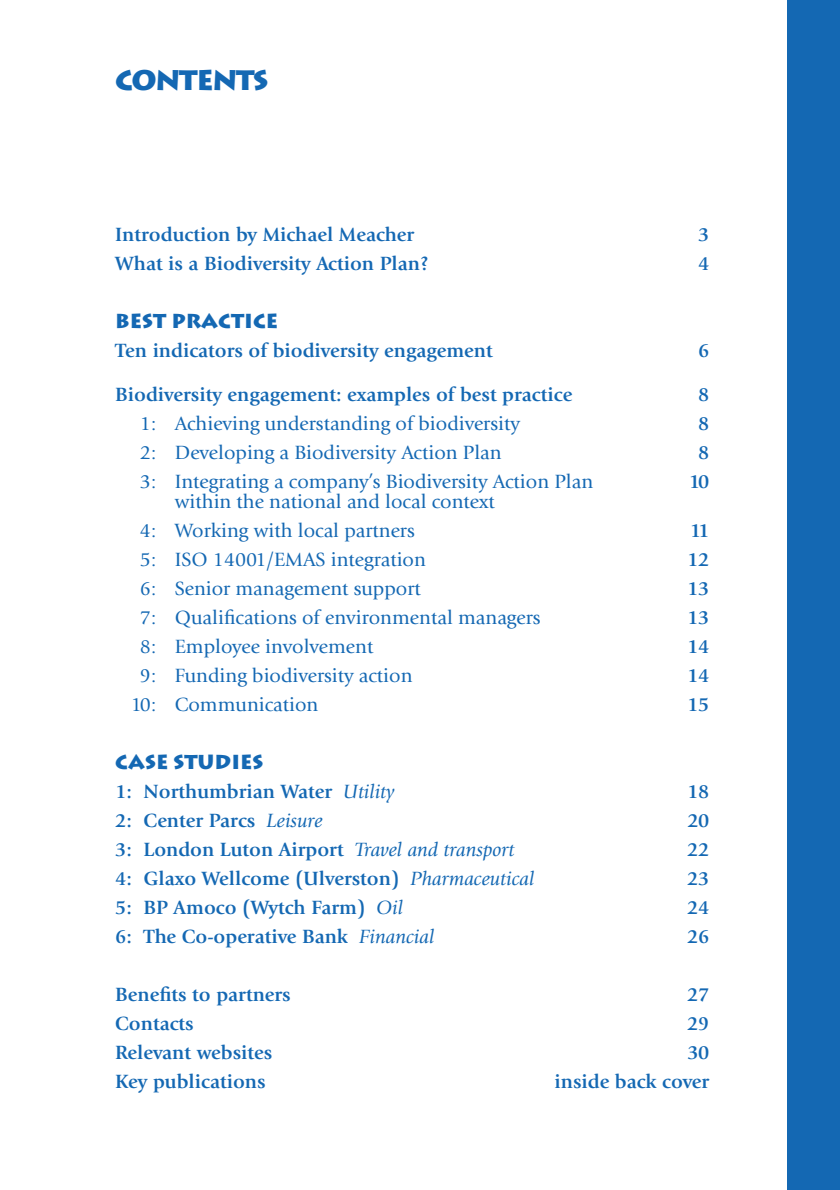
<style>
.page{position:relative;width:840px;height:1190px;background:#fff}
.page>*{position:absolute;margin:0;border:0;box-sizing:border-box;transform-origin:0 0}
.t1{font:900 28px "Lithos";letter-spacing:-.05em;color:#1468b3}
.t2{font:700 20px "Giovanni";color:#1468b3}
.t3{font:20px/29px "Giovanni";color:#1468b3}
.t4{font:900 20px "Lithos";color:#1468b3}
.s1{font-weight:400;font-style:italic}
</style>
<div class="page">
<div style="left:787px;top:0;width:53px;height:1190px;background:#1468b3"></div>
<h1 class="t1" style="left:115px;top:64px;width:155px">CONTENTS</h1>
<p class="t2" style="left:115px;top:227px;width:300px">Introduction by Michael Meacher</p>
<p class="t2" style="left:698px;top:227px;width:13px">3</p>
<p class="t2" style="left:115px;top:256px;width:315px">What is a Biodiversity Action Plan?</p>
<p class="t2" style="left:698px;top:256px;width:13px">4</p>
<p class="t4" style="left:115px;top:310px;width:165px">BEST PRACTICE</p>
<p class="t2" style="left:115px;top:343px;width:379px">Ten indicators of biodiversity engagement</p>
<p class="t2" style="left:698px;top:343px;width:13px">6</p>
<p class="t2" style="left:115px;top:387px;width:459px">Biodiversity engagement: examples of best practice</p>
<p class="t2" style="left:698px;top:387px;width:13px">8</p>
<p class="t3" style="left:140px;top:411px;width:381px">1: Achieving understanding of biodiversity</p>
<p class="t2" style="left:698px;top:416px;width:13px">8</p>
<p class="t3" style="left:140px;top:440px;width:363px">2: Developing a Biodiversity Action Plan</p>
<p class="t2" style="left:698px;top:445px;width:13px">8</p>
<p class="t3" style="left:140px;top:469px;width:455px">3: Integrating a company’s Biodiversity Action Plan</p>
<p class="t2" style="left:689px;top:474px;width:22px">10</p>
<p class="t3" style="left:140px;top:489px;width:356px;text-indent:35px">within the national and local context<br>4: Working with local partners</p>
<p class="t2" style="left:690px;top:523px;width:21px">11</p>
<p class="t3" style="left:140px;top:547px;width:287px">5: ISO 14001/EMAS integration</p>
<p class="t2" style="left:687px;top:552px;width:24px">12</p>
<p class="t3" style="left:140px;top:576px;width:282px">6: Senior management support</p>
<p class="t2" style="left:687px;top:581px;width:24px">13</p>
<p class="t3" style="left:140px;top:605px;width:402px">7: Qualifications of environmental managers</p>
<p class="t2" style="left:687px;top:610px;width:24px">13</p>
<p class="t3" style="left:140px;top:634px;width:235px">8: Employee involvement</p>
<p class="t2" style="left:687px;top:639px;width:24px">14</p>
<p class="t3" style="left:140px;top:663px;width:274px">9: Funding biodiversity action</p>
<p class="t2" style="left:687px;top:668px;width:24px">14</p>
<p class="t3" style="left:131px;top:692px;width:189px">10: Communication</p>
<p class="t2" style="left:687px;top:697px;width:24px">15</p>
<p class="t4" style="left:115px;top:751px;width:150px">CASE STUDIES</p>
<p class="t2" style="left:115px;top:784px;width:281px">1: Northumbrian Water <span class="s1">Utility</span></p>
<p class="t2" style="left:687px;top:784px;width:24px">18</p>
<p class="t2" style="left:115px;top:813px;width:209px">2: Center Parcs <span class="s1">Leisure</span></p>
<p class="t2" style="left:687px;top:813px;width:23px">20</p>
<p class="t2" style="left:115px;top:842px;width:401px">3: London Luton Airport <span class="s1">Travel and transport</span></p>
<p class="t2" style="left:687px;top:842px;width:24px">22</p>
<p class="t2" style="left:115px;top:871px;width:421px">4: Glaxo Wellcome (Ulverston) <span class="s1">Pharmaceutical</span></p>
<p class="t2" style="left:687px;top:871px;width:24px">23</p>
<p class="t2" style="left:115px;top:900px;width:289px">5: BP Amoco (Wytch Farm) <span class="s1">Oil</span></p>
<p class="t2" style="left:687px;top:900px;width:24px">24</p>
<p class="t2" style="left:115px;top:929px;width:321px">6: The Co-operative Bank <span class="s1">Financial</span></p>
<p class="t2" style="left:687px;top:929px;width:24px">26</p>
<p class="t2" style="left:115px;top:987px;width:177px">Benefits to partners</p>
<p class="t2" style="left:687px;top:987px;width:24px">27</p>
<p class="t2" style="left:115px;top:1016px;width:80px">Contacts</p>
<p class="t2" style="left:687px;top:1016px;width:24px">29</p>
<p class="t2" style="left:115px;top:1045px;width:159px">Relevant websites</p>
<p class="t2" style="left:687px;top:1045px;width:23px">30</p>
<p class="t2" style="left:115px;top:1074px;width:152px">Key publications</p>
<p class="t2" style="left:554px;top:1074px;width:156px">inside back cover</p>
</div>
